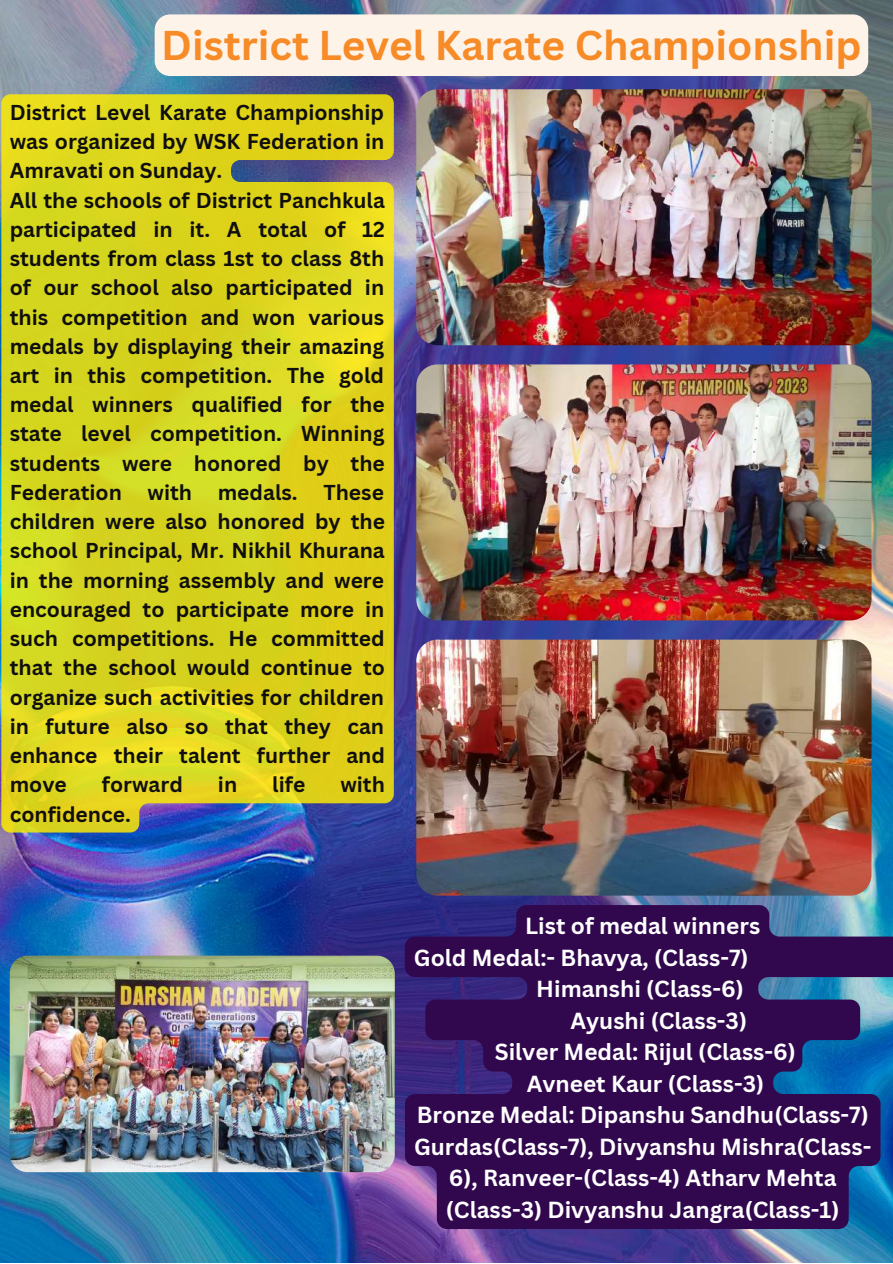
<style>
.page{position:relative;width:893px;height:1264px;background:#fff}
.page>*{position:absolute;margin:0;border:0;box-sizing:border-box;transform-origin:0 0}
.t1{font:700 40.5px "Canva Sans";color:#f68b28}
.t2{font:700 22.65px "Canva Sans";color:#fff}
.t3{font:700 21px/29.2px "Canva Sans";color:#100f0d}
</style>
<div class="page">
<img style="left:0;top:0;width:892px;height:1262px">
<img style="left:416px;top:89px;width:455px;height:256px;border-radius:21px">
<svg style="left:405px;top:905px;width:487px;height:323px;fill:#31084d"></svg>
<img style="left:416px;top:364px;width:455px;height:256px;border-radius:21px">
<img style="left:416px;top:639px;width:455px;height:256px;border-radius:21px">
<img style="left:10px;top:955px;width:385px;height:217px;border-radius:18px">
<div style="left:155px;top:14px;width:713px;height:62px;background:#fef3e9;border-radius:15px"></div>
<svg style="left:1px;top:94px;width:393px;height:738px;fill:#d9d31e"></svg>
<h1 class="t1" style="left:161px;top:17px;width:702px">District Level Karate Championship</h1>
<p class="t3" style="left:10px;top:97px;width:377px">District Level Karate Championship was organized by WSK Federation in<br>Amravati on Sunday.<br>All the schools of District Panchkula participated in it. A total of 12 students from class 1st to class 8th of our school also participated in this competition and won various medals by displaying their amazing art in this competition. The gold medal winners qualified for the state level competition. Winning students were honored by the<br>Federation with medals. These children were also honored by the school Principal, Mr. Nikhil Khurana in the morning assembly and were encouraged to participate more in such competitions. He committed that the school would continue to organize such activities for children in future also so that they can enhance their talent further and move</p>
<p class="t3" style="left:102px;top:769px;width:82px">forward</p>
<p class="t3" style="left:218px;top:769px;width:21px">in</p>
<p class="t3" style="left:272px;top:769px;width:34px">life</p>
<p class="t3" style="left:340px;top:769px;width:46px">with</p>
<p class="t3" style="left:10px;top:798px;width:122px">confidence.</p>
<p class="t2" style="left:525px;top:910px;width:236px">List of medal winners</p>
<p class="t2" style="left:414px;top:941px;width:336px">Gold Medal:- Bhavya, (Class-7)</p>
<p class="t2" style="left:536px;top:973px;width:209px">Himanshi (Class-6)</p>
<p class="t2" style="left:570px;top:1004px;width:178px">Ayushi (Class-3)</p>
<p class="t2" style="left:495px;top:1036px;width:302px">Silver Medal: Rijul (Class-6)</p>
<p class="t2" style="left:526px;top:1067px;width:239px">Avneet Kaur (Class-3)</p>
<p class="t2" style="left:416px;top:1099px;width:453px">Bronze Medal: Dipanshu Sandhu(Class-7)</p>
<p class="t2" style="left:414px;top:1130px;width:459px">Gurdas(Class-7), Divyanshu Mishra(Class-</p>
<p class="t2" style="left:449px;top:1161px;width:389px">6), Ranveer-(Class-4) Atharv Mehta</p>
<p class="t2" style="left:446px;top:1193px;width:395px">(Class-3) Divyanshu Jangra(Class-1)</p>
</div>
